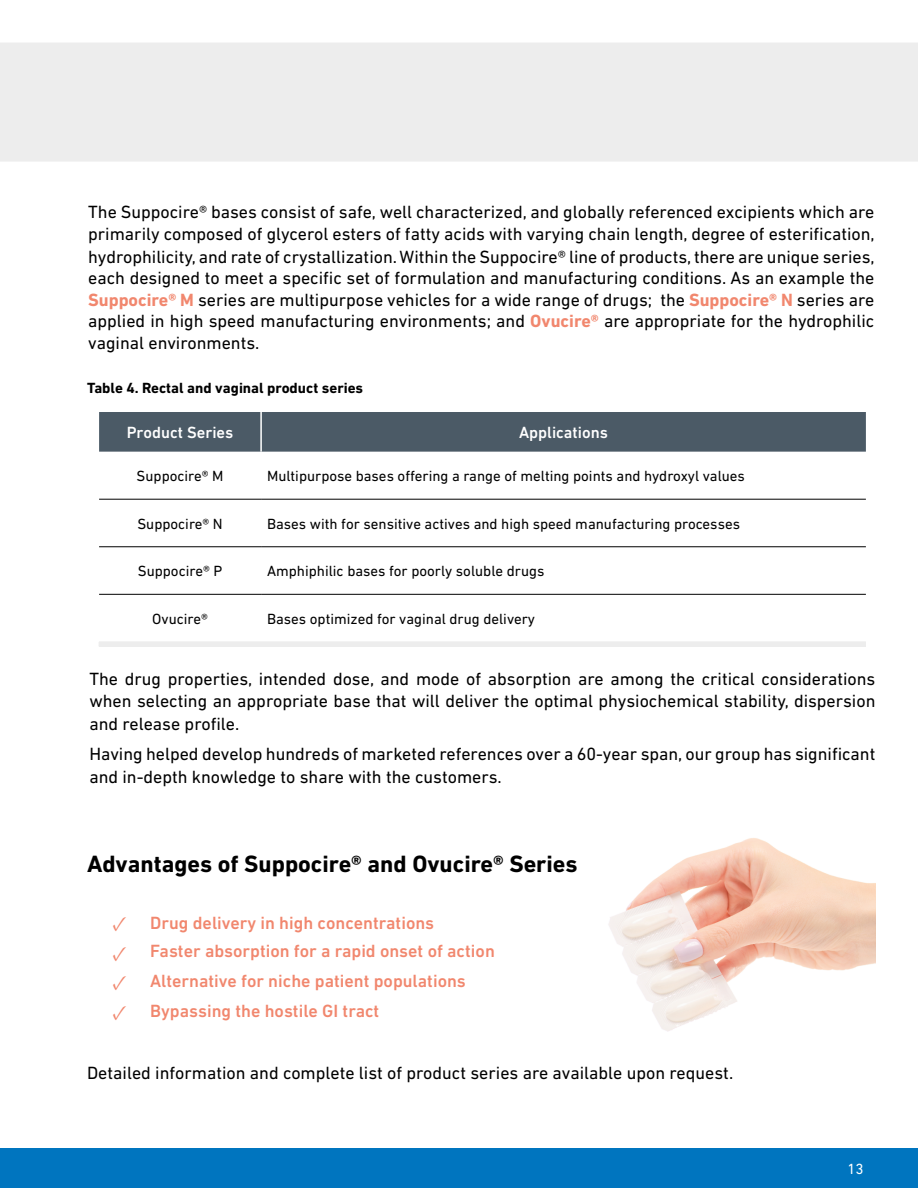
<style>
.page{position:relative;width:918px;height:1188px;background:#fff}
.page>*{position:absolute;margin:0;border:0;box-sizing:border-box;transform-origin:0 0}
.t1{font:700 24px "DIN Next LT Pro";color:#000}
.t2{font:18px/21.9px "DIN Next LT Pro";color:#000;text-align:justify}
.t3{font:500 18px "DIN Next LT Pro";color:#f1876e}
.t4{font:500 16.5px "DIN Next LT Pro";color:#fff}
.t5{font:15px "DIN Next LT Pro";color:#000}
.t6{font:700 15px "DIN Next LT Pro";color:#000}
.t7{font:15px "DIN Next LT Pro";color:#fff}
.s1{font-weight:700;color:#f1876e}
.s2{font-family:"Minion Pro";font-weight:400;font-size:21px}
</style>
<div class="page">
<img style="left:608px;top:838px;width:267px;height:194px">
<div style="left:99px;top:412px;width:767px;height:40px;background:#4b5a66"></div>
<hr style="left:99px;top:642px;width:767px;height:4px;background:#ededed">
<hr style="left:99px;top:646px;width:162px;height:1px;background:#ededed">
<hr style="left:261px;top:646px;width:605px;height:1px;background:#ededed">
<hr style="left:260px;top:412px;width:2px;height:40px;background:#fff">
<hr style="left:99px;top:499px;width:162px;height:1px;background:#000">
<hr style="left:261px;top:499px;width:605px;height:1px;background:#000">
<hr style="left:99px;top:546px;width:162px;height:1px;background:#000">
<hr style="left:261px;top:546px;width:605px;height:1px;background:#000">
<hr style="left:99px;top:594px;width:162px;height:1px;background:#000">
<hr style="left:261px;top:594px;width:605px;height:1px;background:#000">
<div style="left:0;top:43px;width:918px;height:119px;background:#ededed"></div>
<div style="left:0;top:1148px;width:918px;height:40px;background:#0075bf"></div>
<p class="t2" style="left:88px;top:200px;width:788px">The Suppocire® bases consist of safe, well characterized, and globally referenced excipients which are primarily composed of glycerol esters of fatty acids with varying chain length, degree of esterification, hydrophilicity, and rate of crystallization. Within the Suppocire® line of products, there are unique series, each designed to meet a specific set of formulation and manufacturing conditions. As an example the <span class="s1">Suppocire® M</span> series are multipurpose vehicles for a wide range of drugs; the <span class="s1">Suppocire® N</span> series are applied in high speed manufacturing environments; and <span class="s1">Ovucire®</span> are appropriate for the hydrophilic vaginal environments.</p>
<p class="t6" style="left:87px;top:379px;width:278px">Table 4. Rectal and vaginal product series</p>
<p class="t4" style="left:127px;top:423px;width:108px">Product Series</p>
<p class="t4" style="left:519px;top:423px;width:90px">Applications</p>
<p class="t5" style="left:137px;top:467px;width:88px">Suppocire® M</p>
<p class="t5" style="left:267px;top:467px;width:479px">Multipurpose bases offering a range of melting points and hydroxyl values</p>
<p class="t5" style="left:137px;top:515px;width:87px">Suppocire® N</p>
<p class="t5" style="left:267px;top:515px;width:474px">Bases with for sensitive actives and high speed manufacturing processes</p>
<p class="t5" style="left:138px;top:562px;width:86px">Suppocire® P</p>
<p class="t5" style="left:267px;top:562px;width:279px">Amphiphilic bases for poorly soluble drugs</p>
<p class="t5" style="left:152px;top:610px;width:57px">Ovucire®</p>
<p class="t5" style="left:267px;top:610px;width:269px">Bases optimized for vaginal drug delivery</p>
<p class="t2" style="left:89px;top:667px;width:788px;line-height:22.5px">The drug properties, intended dose, and mode of absorption are among the critical considerations when selecting an appropriate base that will deliver the optimal physiochemical stability, dispersion and release profile.</p>
<p class="t2" style="left:89px;top:743px;width:788px;line-height:22.5px">Having helped develop hundreds of marketed references over a 60-year span, our group has significant and in-depth knowledge to share with the customers.</p>
<h1 class="t1" style="left:87px;top:850px;width:492px">Advantages of Suppocire® and Ovucire® Series</h1>
<p class="t3" style="left:113px;top:913px;width:323px"><span class="s2">✓</span> Drug delivery in high concentrations</p>
<p class="t3" style="left:113px;top:941px;width:384px"><span class="s2">✓</span> Faster absorption for a rapid onset of action</p>
<p class="t3" style="left:113px;top:970px;width:355px"><span class="s2">✓</span> Alternative for niche patient populations</p>
<p class="t3" style="left:113px;top:1001px;width:268px"><span class="s2">✓</span> Bypassing the hostile GI tract</p>
<p class="t2" style="left:87px;top:1061px;width:648px">Detailed information and complete list of product series are available upon request.</p>
<p class="t7" style="left:848px;top:1161px;width:18px">13</p>
</div>
